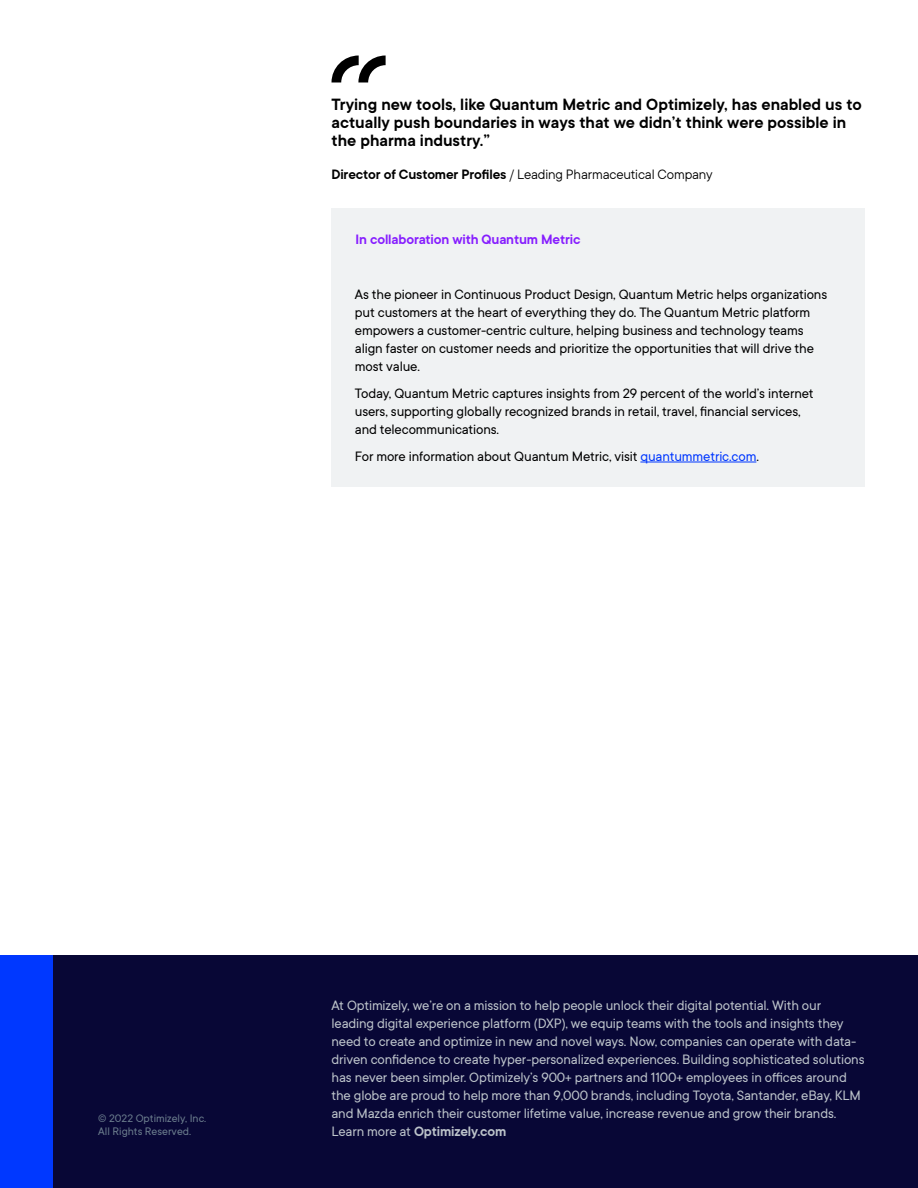
<style>
.page{position:relative;width:918px;height:1188px;background:#fff}
.page>*{position:absolute;margin:0;border:0;box-sizing:border-box;transform-origin:0 0}
.t1{font:600 18px/18px "TT Commons";color:#000}
.t2{font:15px/18px "TT Commons";letter-spacing:-.01em;color:#bcc3ca}
.t3{font:15px/18px "TT Commons";letter-spacing:-.01em;color:#000}
.t4{font:15px "TT Commons";letter-spacing:-.01em;color:#000}
.t5{font:600 15px "TT Commons";letter-spacing:-.01em;color:#861dff}
.t6{font:12px/13.5px "TT Commons";color:#6b7d8d}
.s1{font-weight:600}
.s2{color:#0037ff}
</style>
<div class="page">
<div style="left:0;top:955px;width:918px;height:233px;background:#080736"></div>
<div style="left:0;top:955px;width:52px;height:233px;background:#0038ff"></div>
<svg style="left:331px;top:55px;width:55px;height:27px"></svg>
<div style="left:332px;top:208px;width:534px;height:280px;background:#f0f2f3"></div>
<hr style="left:640px;top:462px;width:116px;height:1px;background:#0037ff">
<p class="t1" style="left:332px;top:94px;width:532px">Trying new tools, like Quantum Metric and Optimizely, has enabled us to actually push boundaries in ways that we didn’t think were possible in the pharma industry.”</p>
<p class="t4" style="left:332px;top:164px;width:383px"><span class="s1">Director of Customer Profiles</span> / Leading Pharmaceutical Company</p>
<p class="t5" style="left:356px;top:230px;width:227px">In collaboration with Quantum Metric</p>
<p class="t3" style="left:355px;top:284px;width:474px">As the pioneer in Continuous Product Design, Quantum Metric helps organizations put customers at the heart of everything they do. The Quantum Metric platform empowers a customer-centric culture, helping business and technology teams align faster on customer needs and prioritize the opportunities that will drive the most value.</p>
<p class="t3" style="left:355px;top:383px;width:460px">Today, Quantum Metric captures insights from 29 percent of the world’s internet users, supporting globally recognized brands in retail, travel, financial services, and telecommunications.</p>
<p class="t3" style="left:355px;top:446px;width:406px">For more information about Quantum Metric, visit <span class="s2">quantummetric.com</span>.</p>
<p class="t6" style="left:98px;top:1111px;width:110px">© 2022 Optimizely, Inc.<br>All Rights Reserved.</p>
<p class="t2" style="left:332px;top:995px;width:535px">At Optimizely, we’re on a mission to help people unlock their digital potential. With our leading digital experience platform (DXP), we equip teams with the tools and insights they need to create and optimize in new and novel ways. Now, companies can operate with data&shy;driven confidence to create hyper-personalized experiences. Building sophisticated solutions has never been simpler. Optimizely’s 900+ partners and 1100+ employees in offices around the globe are proud to help more than 9,000 brands, including Toyota, Santander, eBay, KLM and Mazda enrich their customer lifetime value, increase revenue and grow their brands.<br>Learn more at <span class="s1">Optimizely.com</span></p>
</div>
